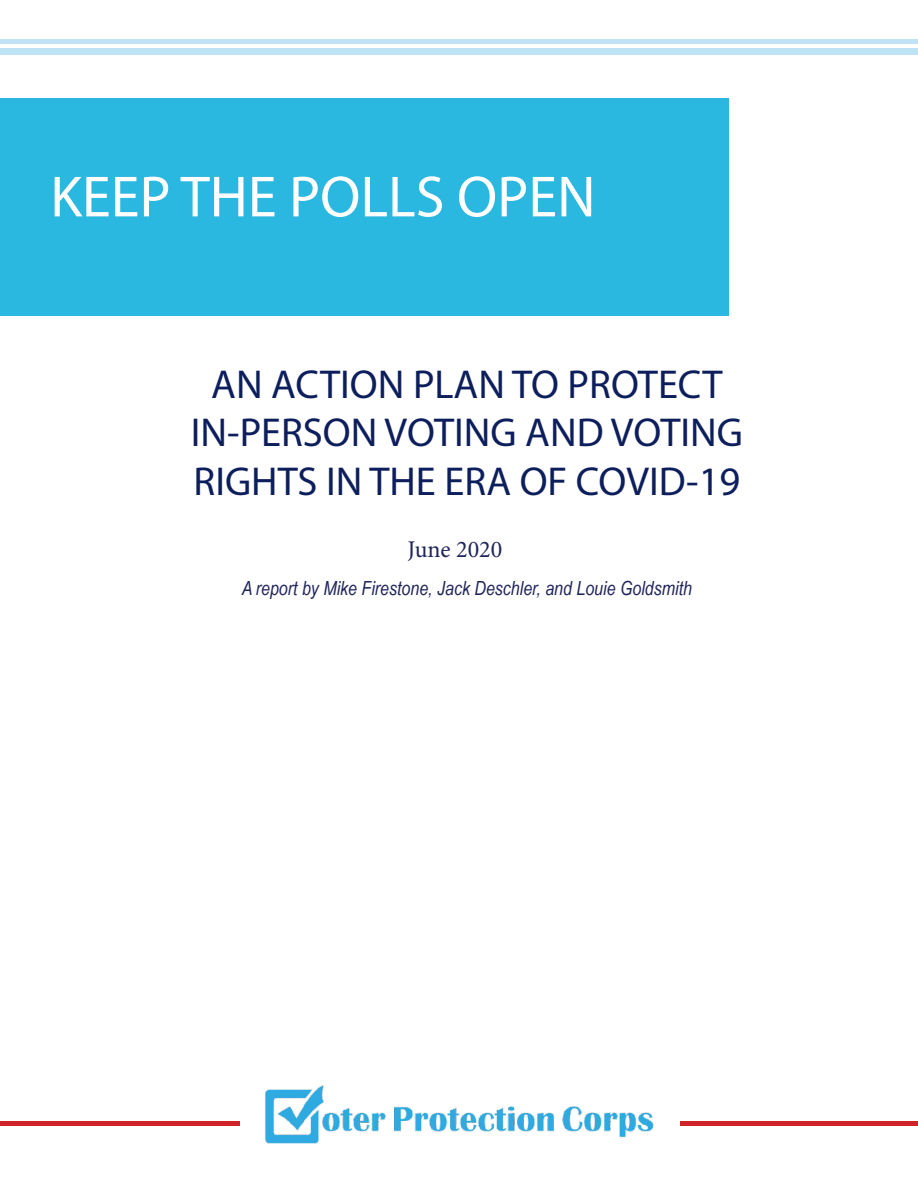
<style>
.page{position:relative;width:918px;height:1188px;background:#fff}
.page>*{position:absolute;margin:0;border:0;box-sizing:border-box;transform-origin:0 0}
.t1{font:58.5px "Myriad Pro";color:#fff}
.t2{font:40.5px/48.6px "Myriad Pro";color:#0d1e5c}
.t3{font:24px "Minion Pro";color:#20255a}
.t4{font:italic 19.5px "Arial Narrow";color:#20255a}
</style>
<div class="page">
<div style="left:0;top:49px;width:918px;height:6px;background:#bde3f5"></div>
<img style="left:265px;top:1085px;width:389px;height:59px">
<div style="left:0;top:98px;width:729px;height:217px;background:#2bb8e0"></div>
<hr style="left:0;top:1121px;width:240px;height:4px;background:#d1232a">
<hr style="left:680px;top:1121px;width:238px;height:4px;background:#d1232a">
<hr style="left:0;top:39px;width:918px;height:4px;background:#bde3f5">
<p class="t1" style="left:50px;top:161px;width:547px">KEEP THE POLLS OPEN</p>
<p class="t2" style="left:211px;top:359px;width:513px">AN ACTION PLAN TO PROTECT</p>
<p class="t2" style="left:191px;top:408px;width:554px">IN-PERSON VOTING AND VOTING<br>RIGHTS IN THE ERA OF COVID-19</p>
<p class="t3" style="left:408px;top:534px;width:96px">June 2020</p>
<p class="t4" style="left:242px;top:574px;width:452px">A report by Mike Firestone, Jack Deschler, and Louie Goldsmith</p>
</div>
